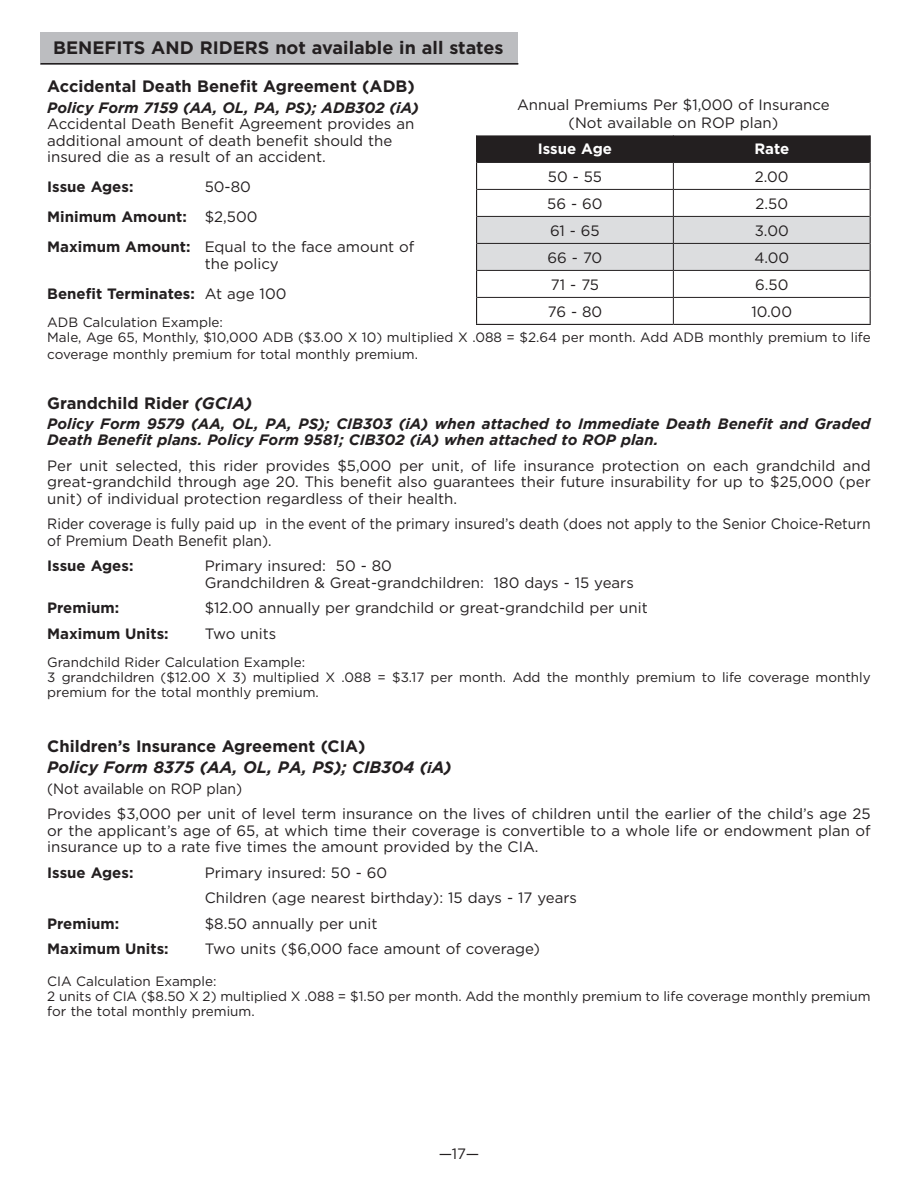
<style>
.page{position:relative;width:918px;height:1188px;background:#fff}
.page>*{position:absolute;margin:0;border:0;box-sizing:border-box;transform-origin:0 0}
.t1{font:700 18px "Gotham";color:#231f20}
.t2{font:700 16.5px "Gotham";color:#231f20}
.t3{font:italic 700 16.5px "Gotham";color:#231f20}
.t4{font:15px/16.5px "Gotham";color:#231f20}
.t5{font:italic 700 15px/16.5px "Gotham";color:#231f20}
.t6{font:15px/16.5px "Gotham";color:#231f20;scale:.93 1}
.t7{font:700 15px "Gotham";color:#231f20}
.t8{font:700 15px "Gotham";color:#fff}
.t9{font:13.5px/15px "Gotham";color:#231f20}
.s1{font-weight:400}
.s2{font-weight:700}
.s3{font-style:italic}
.s4{font-size:15px}
</style>
<div class="page">
<div style="left:40px;top:32px;width:478px;height:32px;background:#bcbdc0"></div>
<hr style="left:40px;top:63px;width:478px;height:1px;background:#231f20">
<hr style="left:476px;top:324px;width:197px;height:1px;background:#231f20">
<hr style="left:673px;top:324px;width:198px;height:1px;background:#231f20">
<svg style="left:476px;top:135px;width:395px;height:189px"></svg>
<hr style="left:483px;top:159px;width:184px;height:1px;background:#231f20">
<hr style="left:679px;top:159px;width:185px;height:1px;background:#231f20">
<p class="t1" style="left:53px;top:35px;width:452px">BENEFITS AND RIDERS not available in all states</p>
<p class="t2" style="left:47px;top:75px;width:369px">Accidental Death Benefit Agreement (ADB)</p>
<p class="t5" style="left:47px;top:99px;width:373px">Policy Form 7159 (AA, OL, PA, PS); ADB302 (iA)</p>
<p class="t4" style="left:47px;top:116px;width:369px">Accidental Death Benefit Agreement provides an additional amount of death benefit should the insured die as a result of an accident.</p>
<p class="t7" style="left:47px;top:177px;width:88px">Issue Ages:</p>
<p class="t4" style="left:205px;top:179px;width:48px">50-80</p>
<p class="t7" style="left:47px;top:207px;width:212px">Minimum Amount: <span class="s1">$2,500</span></p>
<p class="t4" style="left:205px;top:239px;width:211px;text-indent:-158px"><span class="s2">Maximum Amount:</span> Equal to the face amount of the policy</p>
<p class="t7" style="left:47px;top:284px;width:241px">Benefit Terminates: <span class="s1">At age 100</span></p>
<p class="t9" style="left:47px;top:315px;width:177px">ADB Calculation Example:</p>
<p class="t9" style="left:47px;top:329px;width:825px;line-height:16.5px">Male, Age 65, Monthly, $10,000 ADB ($3.00 X 10) multiplied X .088 = $2.64 per month. Add ADB monthly premium to life coverage monthly premium for total monthly premium.</p>
<p class="t2" style="left:47px;top:392px;width:207px">Grandchild Rider <span class="s3">(GCIA)</span></p>
<p class="t5" style="left:47px;top:415px;width:825px">Policy Form 9579 (AA, OL, PA, PS); CIB303 (iA) when attached to Immediate Death Benefit and Graded<br>Death Benefit plans. Policy Form 9581; CIB302 (iA) when attached to ROP plan.</p>
<p class="t4" style="left:47px;top:457px;width:825px;text-align:justify">Per unit selected, this rider provides $5,000 per unit, of life insurance protection on each grandchild and great-grandchild through age 20. This benefit also guarantees their future insurability for up to $25,000 (per unit) of individual protection regardless of their health.</p>
<p class="t6" style="left:47px;top:515px;width:887px">Rider coverage is fully paid up in the event of the primary insured’s death (does not apply to the Senior Choice-Return of Premium Death Benefit plan).</p>
<p class="t7" style="left:47px;top:556px;width:88px">Issue Ages:</p>
<p class="t4" style="left:205px;top:557px;width:189px">Primary insured: 50 - 80</p>
<p class="t4" style="left:205px;top:574px;width:431px">Grandchildren &amp; Great-grandchildren: 180 days - 15 years</p>
<p class="t7" style="left:47px;top:598px;width:74px">Premium:</p>
<p class="t4" style="left:205px;top:599px;width:445px">$12.00 annually per grandchild or great-grandchild per unit</p>
<p class="t7" style="left:47px;top:623px;width:123px">Maximum Units:</p>
<p class="t4" style="left:205px;top:625px;width:73px">Two units</p>
<p class="t9" style="left:47px;top:655px;width:259px">Grandchild Rider Calculation Example:</p>
<p class="t9" style="left:47px;top:670px;width:825px">3 grandchildren ($12.00 X 3) multiplied X .088 = $3.17 per month. Add the monthly premium to life coverage monthly premium for the total monthly premium.</p>
<p class="t4" style="left:517px;top:96px;width:314px">Annual Premiums Per $1,000 of Insurance</p>
<p class="t4" style="left:569px;top:114px;width:211px">(Not available on ROP plan)</p>
<p class="t8" style="left:538px;top:139px;width:76px">Issue Age</p>
<p class="t8" style="left:754px;top:139px;width:36px">Rate</p>
<p class="t4" style="left:548px;top:168px;width:56px">50 - 55</p>
<p class="t4" style="left:755px;top:168px;width:35px">2.00</p>
<p class="t4" style="left:547px;top:195px;width:57px">56 - 60</p>
<p class="t4" style="left:756px;top:195px;width:34px">2.50</p>
<p class="t4" style="left:550px;top:222px;width:51px">61 - 65</p>
<p class="t4" style="left:755px;top:222px;width:36px">3.00</p>
<p class="t4" style="left:548px;top:249px;width:56px">66 - 70</p>
<p class="t4" style="left:754px;top:249px;width:36px">4.00</p>
<p class="t4" style="left:551px;top:276px;width:50px">71 - 75</p>
<p class="t4" style="left:755px;top:276px;width:35px">6.50</p>
<p class="t4" style="left:548px;top:303px;width:56px">76 - 80</p>
<p class="t4" style="left:751px;top:303px;width:42px">10.00</p>
<p class="t2" style="left:47px;top:735px;width:320px">Children’s Insurance Agreement (CIA)</p>
<p class="t3" style="left:47px;top:758px;width:406px">Policy Form 8375 (AA, OL, PA, PS); CIB304 (<span class="s4">i</span>A)</p>
<p class="t6" style="left:47px;top:780px;width:211px">(Not available on ROP plan)</p>
<p class="t4" style="left:47px;top:806px;width:825px;text-align:justify">Provides $3,000 per unit of level term insurance on the lives of children until the earlier of the child’s age 25 or the applicant’s age of 65, at which time their coverage is convertible to a whole life or endowment plan of insurance up to a rate five times the amount provided by the CIA.</p>
<p class="t7" style="left:47px;top:863px;width:88px">Issue Ages:</p>
<p class="t4" style="left:205px;top:864px;width:184px">Primary insured: 50 - 60</p>
<p class="t4" style="left:205px;top:890px;width:374px">Children (age nearest birthday): 15 days - 17 years</p>
<p class="t7" style="left:47px;top:914px;width:74px">Premium:</p>
<p class="t4" style="left:205px;top:915px;width:174px">$8.50 annually per unit</p>
<p class="t7" style="left:47px;top:939px;width:123px">Maximum Units:</p>
<p class="t4" style="left:205px;top:941px;width:337px">Two units ($6,000 face amount of coverage)</p>
<p class="t9" style="left:47px;top:973px;width:171px">CIA Calculation Example:</p>
<p class="t9" style="left:47px;top:988px;width:825px">2 units of CIA ($8.50 X 2) multiplied X .088 = $1.50 per month. Add the monthly premium to life coverage monthly premium for the total monthly premium.</p>
<p class="t4" style="left:439px;top:1146px;width:42px">—17—</p>
</div>
